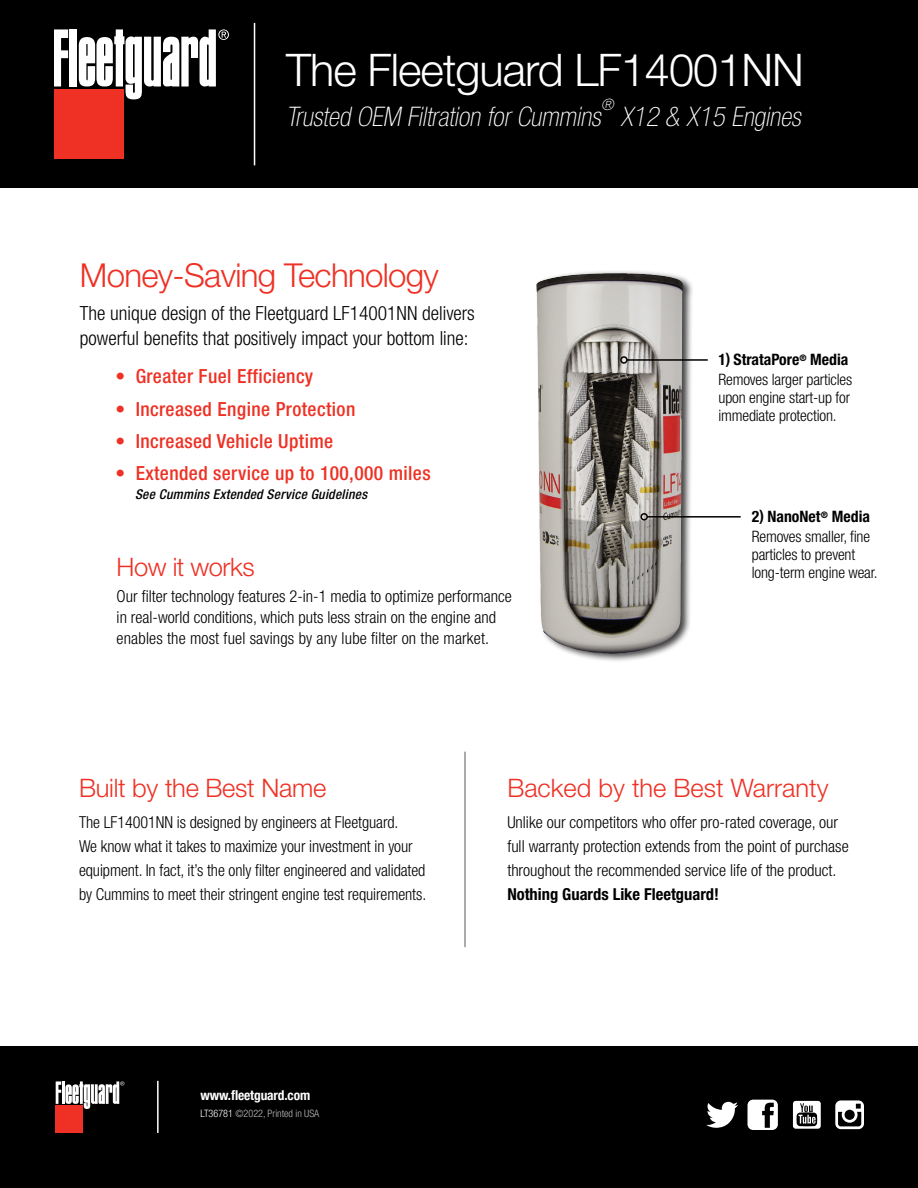
<style>
.page{position:relative;width:918px;height:1188px;background:#fff}
.page>*{position:absolute;margin:0;border:0;box-sizing:border-box;transform-origin:0 0}
.t1{font:300 45px "Helvetica Neue LT Std";letter-spacing:-.02em;color:#fff}
.t2{font:300 33px "Helvetica Neue LT Std";letter-spacing:-.02em;color:#ee3124}
.t3{font:italic 100 condensed 27px "Helvetica Neue LT Std";color:#fff}
.t4{font:300 25.5px "Helvetica Neue LT Std";letter-spacing:-.01em;color:#ee3124}
.t5{font:500 condensed 19.5px "Helvetica Neue LT Std";letter-spacing:.02em;color:#ee3124}
.t6{font:300 condensed 19.5px/25.5px "Helvetica Neue LT Std";color:#000}
.t7{font:300 condensed 16.5px/24px "Helvetica Neue LT Std";color:#000}
.t8{font:700 condensed 16.5px "Helvetica Neue LT Std";color:#000}
.t9{font:300 condensed 15.75px/19.5px "Helvetica Neue LT Std";letter-spacing:-.01em;color:#000}
.t10{font:italic 100 condensed 15.75px "Helvetica Neue LT Std";color:#fff}
.t11{font:italic 500 condensed 13.5px "Helvetica Neue LT Std";color:#000}
.t12{font:700 condensed 13.5px "Helvetica Neue LT Pro";letter-spacing:-.01em;color:#fff}
.t13{font:300 condensed 10.2px "Helvetica Neue LT Pro";color:#bcbec0}
.s1{font-weight:700}
.s2{color:#fff}
</style>
<div class="page">
<div style="left:0;top:0;width:918px;height:187px;background:#000"></div>
<hr style="left:254px;top:23px;width:1px;height:142px;background:#fff">
<div style="left:54px;top:90px;width:69px;height:69px;background:#ee3124"></div>
<div style="left:69px;top:29px;width:8px;height:57px;background:#fff"></div>
<svg style="left:54px;top:29px;width:14px;height:57px"></svg>
<svg style="left:79px;top:29px;width:150px;height:70px"></svg>
<div style="left:534px;top:270px;width:160px;height:393px;background:#000;opacity:.75"></div>
<img style="left:536px;top:273px;width:148px;height:381px">
<hr style="left:627px;top:359px;width:81px;height:2px;background:#000">
<div style="left:620px;top:356px;width:8px;height:8px;border:2px solid #000;border-radius:50%"></div>
<hr style="left:647px;top:516px;width:94px;height:2px;background:#000">
<div style="left:640px;top:513px;width:8px;height:8px;border:2px solid #000;border-radius:50%"></div>
<div style="left:0;top:1047px;width:918px;height:141px;background:#000"></div>
<hr style="left:157px;top:1081px;width:2px;height:52px;background:#fff">
<svg style="left:793px;top:1101px;width:28px;height:28px"></svg>
<svg style="left:835px;top:1100px;width:29px;height:29px"></svg>
<svg style="left:706px;top:1102px;width:32px;height:26px"></svg>
<svg style="left:748px;top:1100px;width:30px;height:30px"></svg>
<div style="left:56px;top:1105px;width:27px;height:27px;background:#ee3124"></div>
<svg style="left:56px;top:1081px;width:68px;height:28px"></svg>
<hr style="left:465px;top:752px;width:1px;height:195px;background:#58595b">
<h1 class="t1" style="left:286px;top:42px;width:519px">The Fleetguard LF14001NN</h1>
<h3 class="t3" style="left:286px;top:102px;width:321px">Trusted OEM Filtration forCummins</h3>
<p class="t10" style="left:601px;top:95px;width:17px">®</p>
<h3 class="t3" style="left:620px;top:102px;width:187px">X12 &amp; X15 Engines</h3>
<h2 class="t2" style="left:80px;top:255px;width:361px">Money-Saving Technology</h2>
<p class="t6" style="left:80px;top:300px;width:396px">The unique design of the Fleetguard LF14001NN delivers powerful benefits that positively impact your bottom line:</p>
<p class="t5" style="left:115px;top:365px;width:199px">• Greater Fuel Efficiency</p>
<p class="t5" style="left:115px;top:397px;width:242px">• Increased Engine Protection</p>
<p class="t5" style="left:115px;top:429px;width:219px">• Increased Vehicle Uptime</p>
<p class="t5" style="left:115px;top:461px;width:317px">• Extended service up to 100,000 miles</p>
<p class="t11" style="left:135px;top:486px;width:237px">See Cummins Extended Service Guidelines</p>
<h3 class="t4" style="left:117px;top:551px;width:139px">How it works</h3>
<p class="t7" style="left:117px;top:585px;width:397px;line-height:21px">Our filter technology features 2-in-1 media to optimize performance in real-world conditions, which puts less strain on the engine and enables the most fuel savings by any lube filter on the market.</p>
<p class="t9" style="left:718px;top:350px;width:135px"><span class="s1">1) StrataPore</span><sup>®</sup> <span class="s1">Media<br></span>Removes larger particles</p>
<p class="t9" style="left:719px;top:388px;width:133px;line-height:18px">upon engine start-up for immediate protection.</p>
<p class="t9" style="left:752px;top:507px;width:120px"><span class="s1">2) NanoNet</span><sup>®</sup> <span class="s1">Media<br></span>Removes smaller, fine</p>
<p class="t9" style="left:752px;top:545px;width:127px;line-height:18px">particles to prevent long-term engine wear.</p>
<h3 class="t4" style="left:79px;top:773px;width:249px">Built by the Best Name</h3>
<p class="t7" style="left:79px;top:810px;width:349px">The LF14001NN is designed by engineers at Fleetguard.<br>We know what it takes to maximize your investment in your equipment. In fact, it’s the only filter engineered and validated by Cummins to meet their stringent engine test requirements.</p>
<p class="t12" style="left:200px;top:1087px;width:111px">www.fleetguard.com</p>
<p class="t13" style="left:200px;top:1107px;width:120px"><span class="s2">LT36781</span> ©2022, Printed in USA</p>
<h3 class="t4" style="left:507px;top:773px;width:323px">Backed by the Best Warranty</h3>
<p class="t7" style="left:507px;top:810px;width:343px">Unlike our competitors who offer pro-rated coverage, our full warranty protection extends from the point of purchase throughout the recommended service life of the product.</p>
<p class="t8" style="left:507px;top:884px;width:213px">Nothing Guards Like Fleetguard!</p>
</div>
